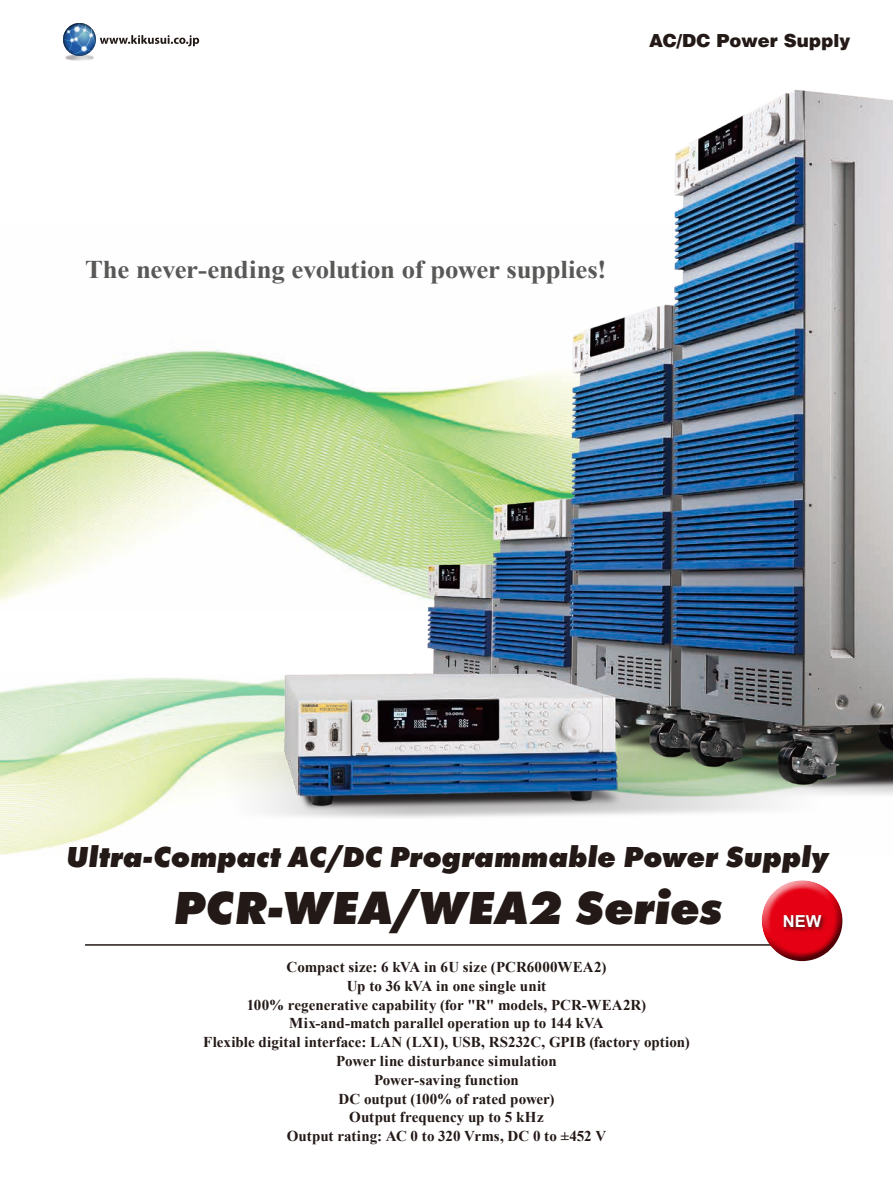
<style>
.page{position:relative;width:893px;height:1191px;background:#fff}
.page>*{position:absolute;margin:0;border:0;box-sizing:border-box;transform-origin:0 0}
.t1{font:italic 800 48px "Futura T";color:#231916}
.t2{font:italic 800 30px "Futura T";color:#231916}
.t3{font:700 25.5px "Times New Roman";letter-spacing:-.01em;color:#595857;scale:1.05 1}
.t4{font:900 18px "Helvetica";color:#231916}
.t5{font:700 16.5px "Arial";color:#fff}
.t6{font:700 15px/18.8px "Times New Roman";letter-spacing:.005em;color:#231916;text-align:center}
</style>
<div class="page">
<img style="left:0;top:350px;width:201px;height:252px">
<img style="left:0;top:678px;width:201px;height:177px">
<img style="left:201px;top:90px;width:692px;height:728px">
<hr style="left:85px;top:944px;width:723px;height:1px;background:#231916">
<img style="left:65px;top:54px;width:29px;height:7px">
<svg style="left:63px;top:23px;width:136px;height:31px"></svg>
<div style="left:759px;top:878px;width:84px;height:65px;background:#fff;opacity:.75"></div>
<div style="left:760px;top:892px;width:83px;height:70px;background:#231916;opacity:.75"></div>
<div style="left:782px;top:913px;width:45px;height:19px;background:#231916;opacity:.75"></div>
<p class="t4" style="left:649px;top:28px;width:203px">AC/DC Power Supply</p>
<h3 class="t3" style="left:85px;top:251px;width:498px">The never-ending evolution of power supplies!</h3>
<h2 class="t2" style="left:65px;top:839px;width:764px">Ultra-Compact AC/DC Programmable Power Supply</h2>
<h1 class="t1" style="left:172px;top:879px;width:550px">PCR-WEA/WEA2 Series</h1>
<p class="t5" style="left:783px;top:909px;width:40px">NEW</p>
<p class="t6" style="left:203px;top:957px;width:488px">Compact size: 6 kVA in 6U size (PCR6000WEA2)<br>Up to 36 kVA in one single unit<br>100% regenerative capability (for "R" models, PCR-WEA2R)<br>Mix-and-match parallel operation up to 144 kVA<br>Flexible digital interface: LAN (LXI), USB, RS232C, GPIB (factory option)<br>Power line disturbance simulation<br>Power-saving function<br>DC output (100% of rated power)<br>Output frequency up to 5 kHz<br>Output rating: AC 0 to 320 Vrms, DC 0 to ±452 V</p>
</div>
